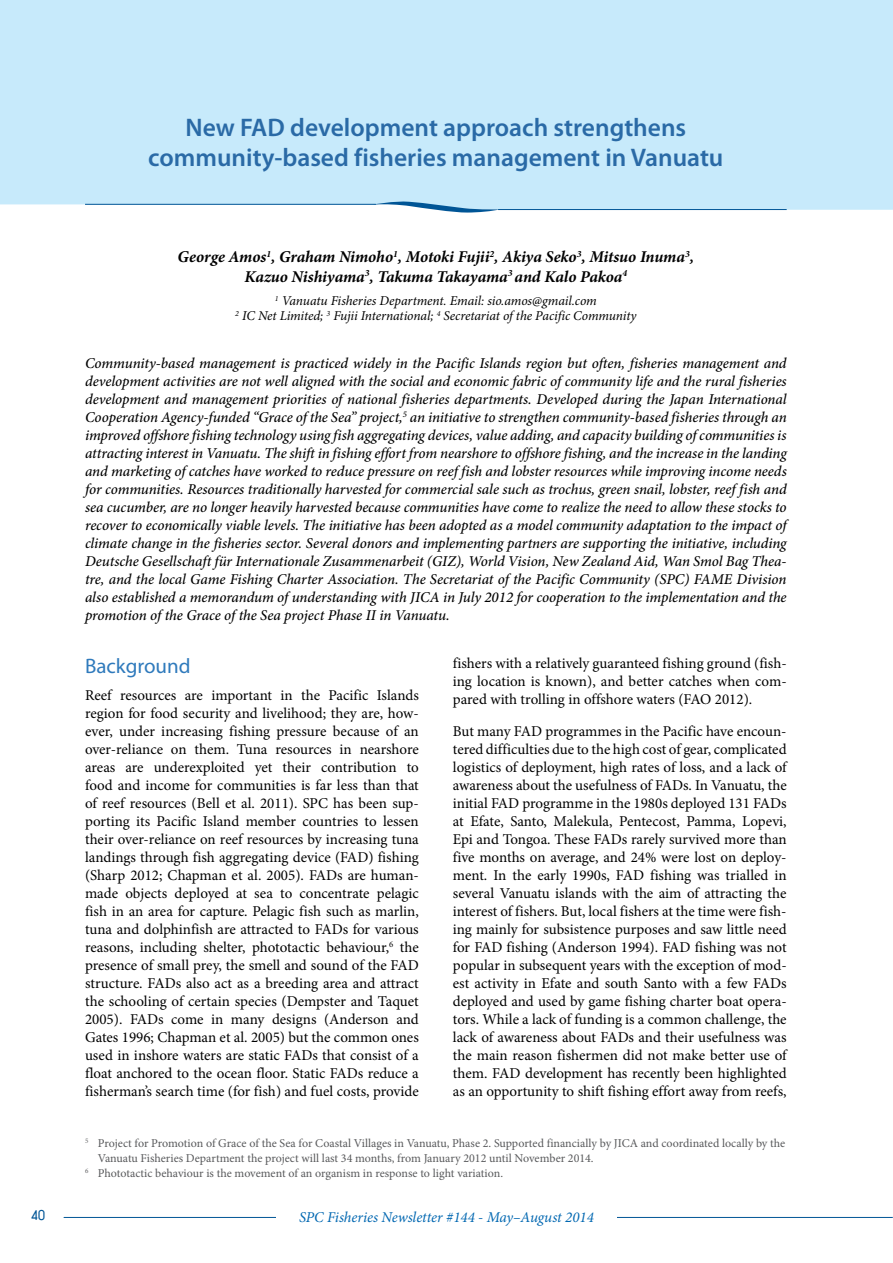
<style>
.page{position:relative;width:893px;height:1263px;background:#fff}
.page>*{position:absolute;margin:0;border:0;box-sizing:border-box;transform-origin:0 0}
.t1{font:600 25.5px/30px "Myriad Pro";color:#2a6aa6;text-align:center}
.t2{font:21px "Myriad Pro";color:#2f7abc}
.t3{font:italic 700 16.5px/19.5px "Minion Pro";letter-spacing:-.005em;color:#000;text-align:center}
.t4{font:15px/18px "Minion Pro";letter-spacing:-.005em;color:#000;text-align:justify}
.t5{font:italic 500 15px/18px "Minion Pro";letter-spacing:-.005em;color:#000;text-align:justify}
.t6{font:italic 15px "Minion Pro";letter-spacing:-.005em;color:#0067b1}
.t7{font:15px "Duepuntozero";color:#005596}
.t8{font:italic 13.5px/15px "Minion Pro";letter-spacing:-.01em;color:#000;text-align:center}
.t9{font:12px "Minion Pro";letter-spacing:-.005em;color:#58595b}
</style>
<div class="page">
<hr style="left:64px;top:1217px;width:828px;height:1px;background:#005596">
<div style="left:276px;top:1210px;width:341px;height:21px;background:#fff"></div>
<div style="left:0;top:0;width:893px;height:210px;background:#c7eafb"></div>
<hr style="left:498px;top:209px;width:289px;height:1px;background:#005596">
<hr style="left:85px;top:204px;width:291px;height:1px;background:#005596">
<svg style="left:373px;top:201px;width:126px;height:12px"></svg>
<h1 class="t1" style="left:148px;top:112px;width:577px">New FAD development approach strengthens community-based fisheries management in Vanuatu</h1>
<p class="t3" style="left:178px;top:247px;width:518px">George Amos<sup>1</sup>, Graham Nimoho<sup>1</sup>, Motoki Fujii<sup>2</sup>, Akiya Seko<sup>3</sup>, Mitsuo Inuma<sup>3</sup>,<br>Kazuo Nishiyama<sup>3</sup>, Takuma Takayama<sup>3</sup> and Kalo Pakoa<sup>4</sup></p>
<p class="t8" style="left:235px;top:293px;width:403px"><sup>1</sup> Vanuatu Fisheries Department. Email: sio.amos@gmail.com<br><sup>2</sup> IC Net Limited; <sup>3</sup> Fujii International; <sup>4</sup> Secretariat of the Pacific Community</p>
<p class="t5" style="left:85px;top:354px;width:703px">Community-based management is practiced widely in the Pacific Islands region but often, fisheries management and development activities are not well aligned with the social and economic fabric of community life and the rural fisheries development and management priorities of national fisheries departments. Developed during the Japan International Cooperation Agency-funded “Grace of the Sea” project,<sup>5</sup> an initiative to strengthen community-based fisheries through an improved offshore fishing technology using fish aggregating devices, value adding, and capacity building of communities is attracting interest in Vanuatu. The shift in fishing effort from nearshore to offshore fishing, and the increase in the landing and marketing of catches have worked to reduce pressure on reef fish and lobster resources while improving income needs for communities. Resources traditionally harvested for commercial sale such as trochus, green snail, lobster, reef fish and sea cucumber, are no longer heavily harvested because communities have come to realize the need to allow these stocks to recover to economically viable levels. The initiative has been adopted as a model community adaptation to the impact of climate change in the fisheries sector. Several donors and implementing partners are supporting the initiative, including Deutsche Gesellschaft für Internationale Zusammenarbeit (GIZ), World Vision, New Zealand Aid, Wan Smol Bag Thea&shy;tre, and the local Game Fishing Charter Association. The Secretariat of the Pacific Community (SPC) FAME Division also established a memorandum of understanding with JICA in July 2012 for cooperation to the implementation and the promotion of the Grace of the Sea project Phase II in Vanuatu.</p>
<h2 class="t2" style="left:85px;top:653px;width:107px">Background</h2>
<p class="t4" style="left:85px;top:686px;width:335px">Reef resources are important in the Pacific Islands region for food security and livelihood; they are, how&shy;ever, under increasing fishing pressure because of an over-reliance on them. Tuna resources in nearshore areas are underexploited yet their contribution to food and income for communities is far less than that of reef resources (Bell et al. 2011). SPC has been sup&shy;porting its Pacific Island member countries to lessen their over-reliance on reef resources by increasing tuna landings through fish aggregating device (FAD) fishing (Sharp 2012; Chapman et al. 2005). FADs are human&shy;made objects deployed at sea to concentrate pelagic fish in an area for capture. Pelagic fish such as marlin, tuna and dolphinfish are attracted to FADs for various reasons, including shelter, phototactic behaviour,<sup>6</sup> the presence of small prey, the smell and sound of the FAD structure. FADs also act as a breeding area and attract the schooling of certain species (Dempster and Taquet 2005). FADs come in many designs (Anderson and Gates 1996; Chapman et al. 2005) but the common ones used in inshore waters are static FADs that consist of a float anchored to the ocean floor. Static FADs reduce a fisherman’s search time (for fish) and fuel costs, provide</p>
<p class="t9" style="left:85px;top:1135px;width:702px"><sup>5</sup> Project for Promotion of Grace of the Sea for Coastal Villages in Vanuatu, Phase 2. Supported financially by JICA and coordinated locally by the</p>
<p class="t9" style="left:98px;top:1150px;width:497px">Vanuatu Fisheries Department the project will last 34 months, from January 2012 until November 2014.</p>
<p class="t9" style="left:85px;top:1165px;width:420px"><sup>6</sup> Phototactic behaviour is the movement of an organism in response to light variation.</p>
<p class="t4" style="left:453px;top:654px;width:335px">fishers with a relatively guaranteed fishing ground (fish&shy;ing location is known), and better catches when com&shy;pared with trolling in offshore waters (FAO 2012).</p>
<p class="t4" style="left:453px;top:722px;width:335px">But many FAD programmes in the Pacific have encoun&shy;tered difficulties due to the high cost of gear, complicated logistics of deployment, high rates of loss, and a lack of awareness about the usefulness of FADs. In Vanuatu, the initial FAD programme in the 1980s deployed 131 FADs at Efate, Santo, Malekula, Pentecost, Pamma, Lopevi, Epi and Tongoa. These FADs rarely survived more than five months on average, and 24% were lost on deploy&shy;ment. In the early 1990s, FAD fishing was trialled in several Vanuatu islands with the aim of attracting the interest of fishers. But, local fishers at the time were fish&shy;ing mainly for subsistence purposes and saw little need for FAD fishing (Anderson 1994). FAD fishing was not popular in subsequent years with the exception of mod&shy;est activity in Efate and south Santo with a few FADs deployed and used by game fishing charter boat opera&shy;tors. While a lack of funding is a common challenge, the lack of awareness about FADs and their usefulness was the main reason fishermen did not make better use of them. FAD development has recently been highlighted as an opportunity to shift fishing effort away from reefs,</p>
<p class="t7" style="left:32px;top:1207px;width:15px">40</p>
<p class="t6" style="left:299px;top:1206px;width:296px">SPC Fisheries Newsletter #144 - May–August 2014</p>
</div>
